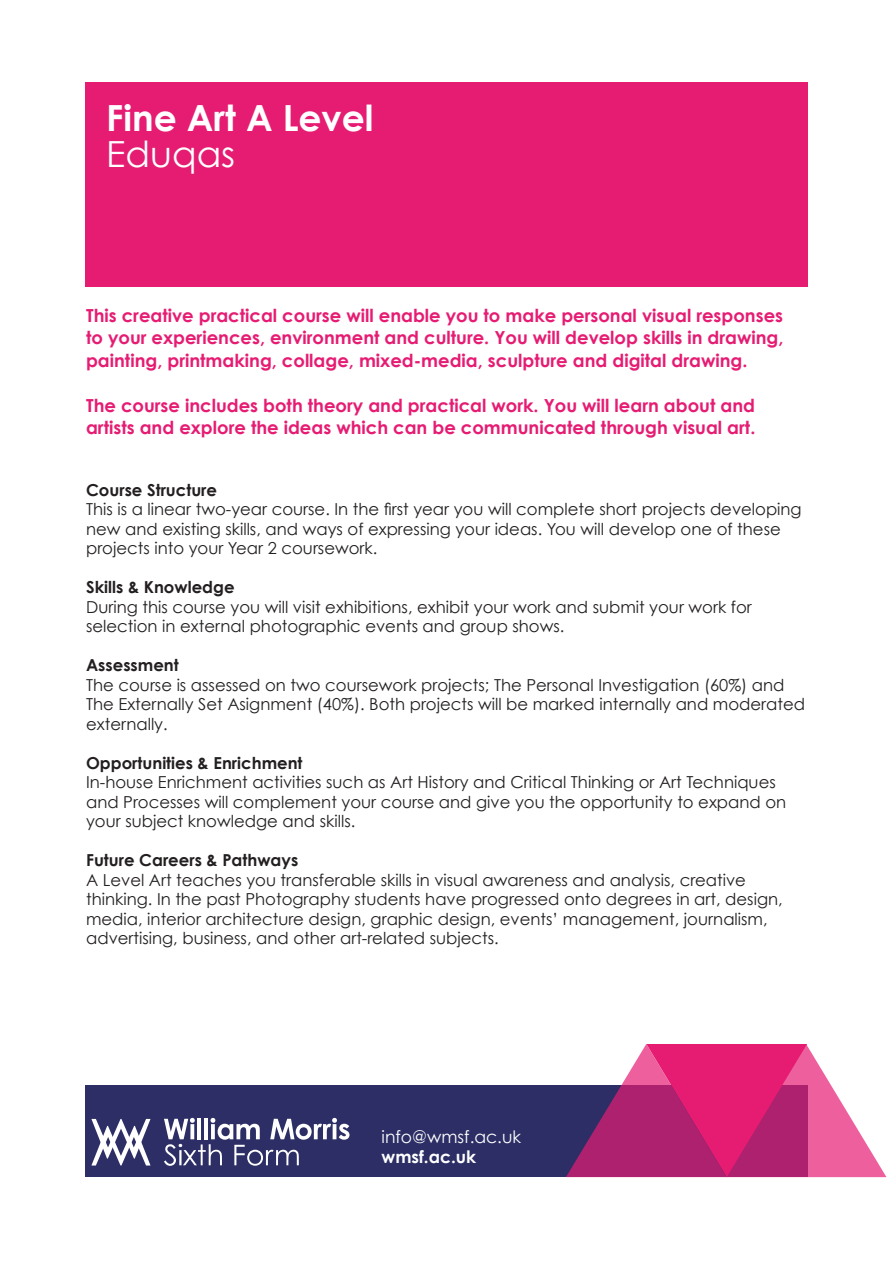
<style>
.page{position:relative;width:893px;height:1263px;background:#fff}
.page>*{position:absolute;margin:0;border:0;box-sizing:border-box;transform-origin:0 0}
.t1{font:700 36px/36px "Century Gothic";color:#fff}
.t2{font:700 18px/22.5px "Century Gothic";color:#e61c73;text-align:justify}
.t3{font:17.25px "Century Gothic";color:#fff}
.t4{font:700 17.25px "Century Gothic";color:#fff}
.t5{font:16.5px/19.5px "Century Gothic";color:#231f20}
.t6{font:700 16.5px "Century Gothic";color:#231f20}
.s1{font-weight:400}
.s2{font-weight:700}
</style>
<div class="page">
<div style="left:85px;top:1085px;width:723px;height:92px;background:#2c2e65"></div>
<svg style="left:164px;top:1118px;width:185px;height:48px"></svg>
<svg style="left:91px;top:1119px;width:60px;height:46px"></svg>
<div style="left:85px;top:82px;width:723px;height:205px;background:#e61c73"></div>
<svg style="left:566px;top:1044px;width:320px;height:133px"></svg>
<p class="t1" style="left:106px;top:99px;width:269px">Fine Art A Level<br><span class="s1">Eduqas</span></p>
<p class="t2" style="left:86px;top:303px;width:699px">This creative practical course will enable you to make personal visual responses to your experiences, environment and culture. You will develop skills in drawing, painting, printmaking, collage, mixed-media, sculpture and digital drawing.</p>
<p class="t2" style="left:86px;top:393px;width:671px">The course includes both theory and practical work. You will learn about and artists and explore the ideas which can be communicated through visual art.</p>
<p class="t6" style="left:86px;top:479px;width:133px">Course Structure</p>
<p class="t5" style="left:86px;top:499px;width:717px">This is a linear two-year course. In the first year you will complete short projects developing new and existing skills, and ways of expressing your ideas. You will develop one of these projects into your Year 2 coursework.</p>
<p class="t5" style="left:86px;top:577px;width:667px"><span class="s2">Skills &amp; Knowledge<br></span>During this course you will visit exhibitions, exhibit your work and submit your work for selection in external photographic events and group shows.</p>
<p class="t6" style="left:86px;top:655px;width:94px">Assessment</p>
<p class="t5" style="left:86px;top:675px;width:720px">The course is assessed on two coursework projects; The Personal Investigation (60%) and<br>The Externally Set Asignment (40%). Both projects will be marked internally and moderated externally.</p>
<p class="t6" style="left:86px;top:752px;width:218px">Opportunities &amp; Enrichment</p>
<p class="t5" style="left:86px;top:772px;width:702px">In-house Enrichment activities such as Art History and Critical Thinking or Art Techniques and Processes will complement your course and give you the opportunity to expand on your subject knowledge and skills.</p>
<p class="t6" style="left:86px;top:850px;width:214px">Future Careers &amp; Pathways</p>
<p class="t5" style="left:86px;top:870px;width:698px">A Level Art teaches you transferable skills in visual awareness and analysis, creative thinking. In the past Photography students have progressed onto degrees in art, design, media, interior architecture design, graphic design, events’ management, journalism, advertising, business, and other art-related subjects.</p>
<p class="t3" style="left:382px;top:1126px;width:141px">info@wmsf.ac.uk</p>
<p class="t4" style="left:382px;top:1146px;width:96px">wmsf.ac.uk</p>
</div>
